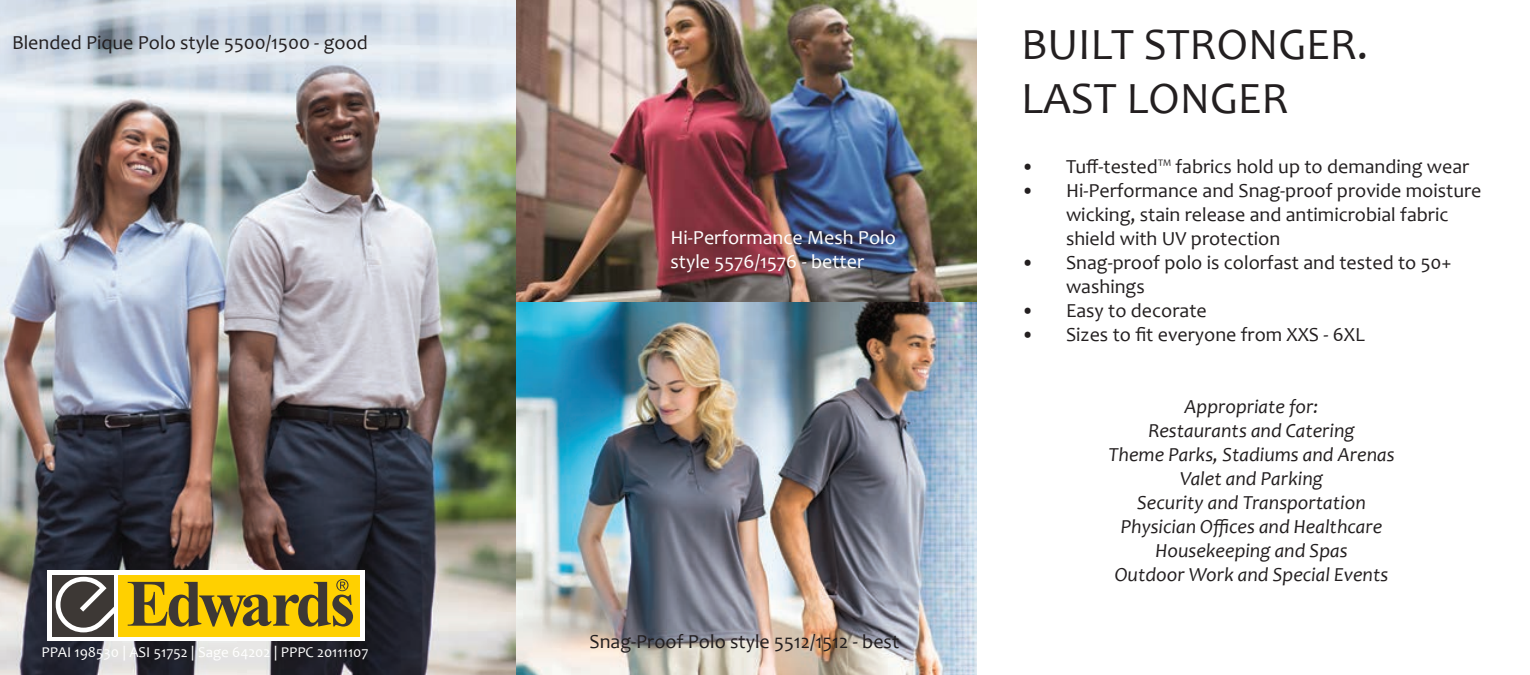
<style>
.page{position:relative;width:1530px;height:675px;background:#fff}
.page>*{position:absolute;margin:0;border:0;box-sizing:border-box;transform-origin:0 0}
.t1{font:45px "Candara";color:#231f20}
.t2{font:20px/24px "Candara";color:#231f20}
.t3{font:italic 20px "Candara";color:#231f20}
.t4{font:20px/24px "Candara";color:#fff}
.t5{font:15px "Candara";color:#fff}
</style>
<div class="page">
<img style="left:516px;top:0;width:460px;height:303px">
<img style="left:516px;top:303px;width:460px;height:372px">
<img style="left:0;top:0;width:516px;height:675px">
<div style="left:48px;top:571px;width:317px;height:70px;background:#fff"></div>
<div style="left:52px;top:575px;width:62px;height:61px;background:#3d3835"></div>
<div style="left:119px;top:575px;width:241px;height:61px;background:#ffd000"></div>
<svg style="left:56px;top:577px;width:297px;height:55px"></svg>
<p class="t2" style="left:12px;top:30px;width:357px">Blended Pique Polo style 5500/1500 - good</p>
<p class="t5" style="left:42px;top:643px;width:329px">PPAI 198530 | ASI 51752 | Sage 64202 | PPPC 20111107</p>
<p class="t4" style="left:671px;top:225px;width:227px">Hi-Performance Mesh Polo style 5576/1576 - better</p>
<p class="t2" style="left:590px;top:630px;width:311px">Snag-Proof Polo style 5512/1512 - best</p>
<p class="t1" style="left:1021px;top:17px;width:349px">BUILT STRONGER.</p>
<p class="t1" style="left:1021px;top:71px;width:269px">LAST LONGER</p>
<p class="t2" style="left:1021px;top:155px;width:450px">• Tuff-tested™ fabrics hold up to demanding wear</p>
<p class="t2" style="left:1066px;top:179px;width:417px;text-indent:-45px">• Hi-Performance and Snag-proof provide moisture wicking, stain release and antimicrobial fabric shield with UV protection</p>
<p class="t2" style="left:1066px;top:251px;width:387px;text-indent:-45px">• Snag-proof polo is colorfast and tested to 50+ washings</p>
<p class="t2" style="left:1021px;top:299px;width:187px">• Easy to decorate</p>
<p class="t2" style="left:1021px;top:323px;width:345px">• Sizes to fit everyone from XXS - 6XL</p>
<p class="t3" style="left:1185px;top:394px;width:135px">Appropriate for:</p>
<p class="t3" style="left:1148px;top:418px;width:208px">Restaurants and Catering</p>
<p class="t3" style="left:1109px;top:442px;width:288px">Theme Parks, Stadiums and Arenas</p>
<p class="t3" style="left:1180px;top:466px;width:145px">Valet and Parking</p>
<p class="t3" style="left:1137px;top:490px;width:230px">Security and Transportation</p>
<p class="t3" style="left:1121px;top:514px;width:263px">Physician Offices and Healthcare</p>
<p class="t3" style="left:1156px;top:538px;width:193px">Housekeeping and Spas</p>
<p class="t3" style="left:1115px;top:562px;width:275px">Outdoor Work and Special Events</p>
</div>
